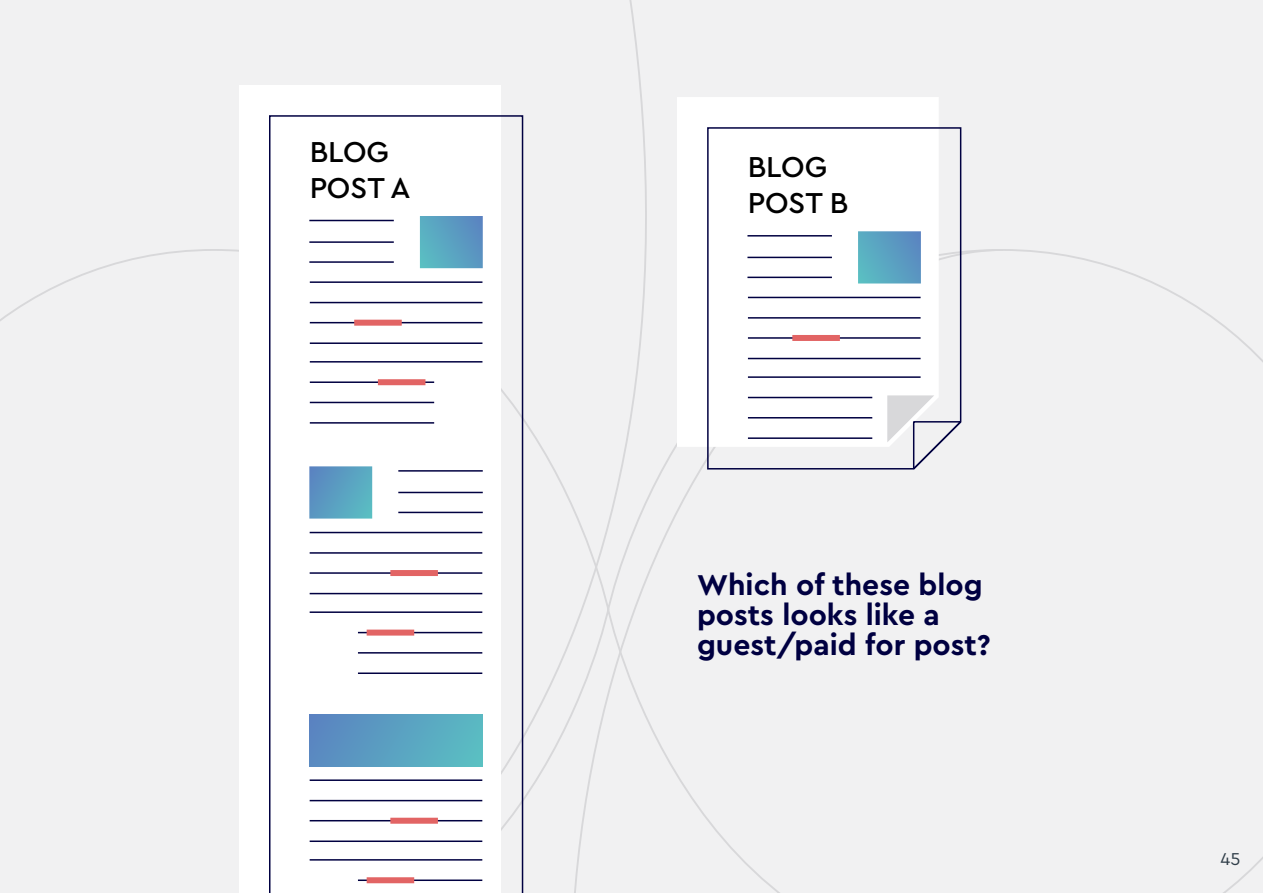
<style>
.page{position:relative;width:1263px;height:893px;background:#f1f1f2}
.page>*{position:absolute;margin:0;border:0;box-sizing:border-box;transform-origin:0 0}
.t1{font:500 30.15px/36.2px "Cera Pro";color:#000}
.t2{font:700 30px/30px "Cera Pro";color:#000041}
.t3{font:18px "Cera Pro";color:#303e49}
</style>
<div class="page">
<svg style="left:524px;top:248px;width:480px;height:645px"></svg>
<div style="left:677px;top:97px;width:261px;height:350px;background:#fff"></div>
<svg style="left:706px;top:126px;width:255px;height:345px"></svg>
<svg style="left:817px;top:325px;width:144px;height:147px"></svg>
<div style="left:239px;top:85px;width:262px;height:808px;background:#fff"></div>
<svg style="left:269px;top:115px;width:255px;height:778px"></svg>
<p class="t1" style="left:309px;top:133px;width:102px">BLOG<br>POST A</p>
<p class="t1" style="left:747px;top:147px;width:103px">BLOG<br>POST B</p>
<p class="t2" style="left:697px;top:568px;width:295px">Which of these blog posts looks like a guest/paid for post?</p>
<p class="t3" style="left:1220px;top:847px;width:21px">45</p>
</div>
